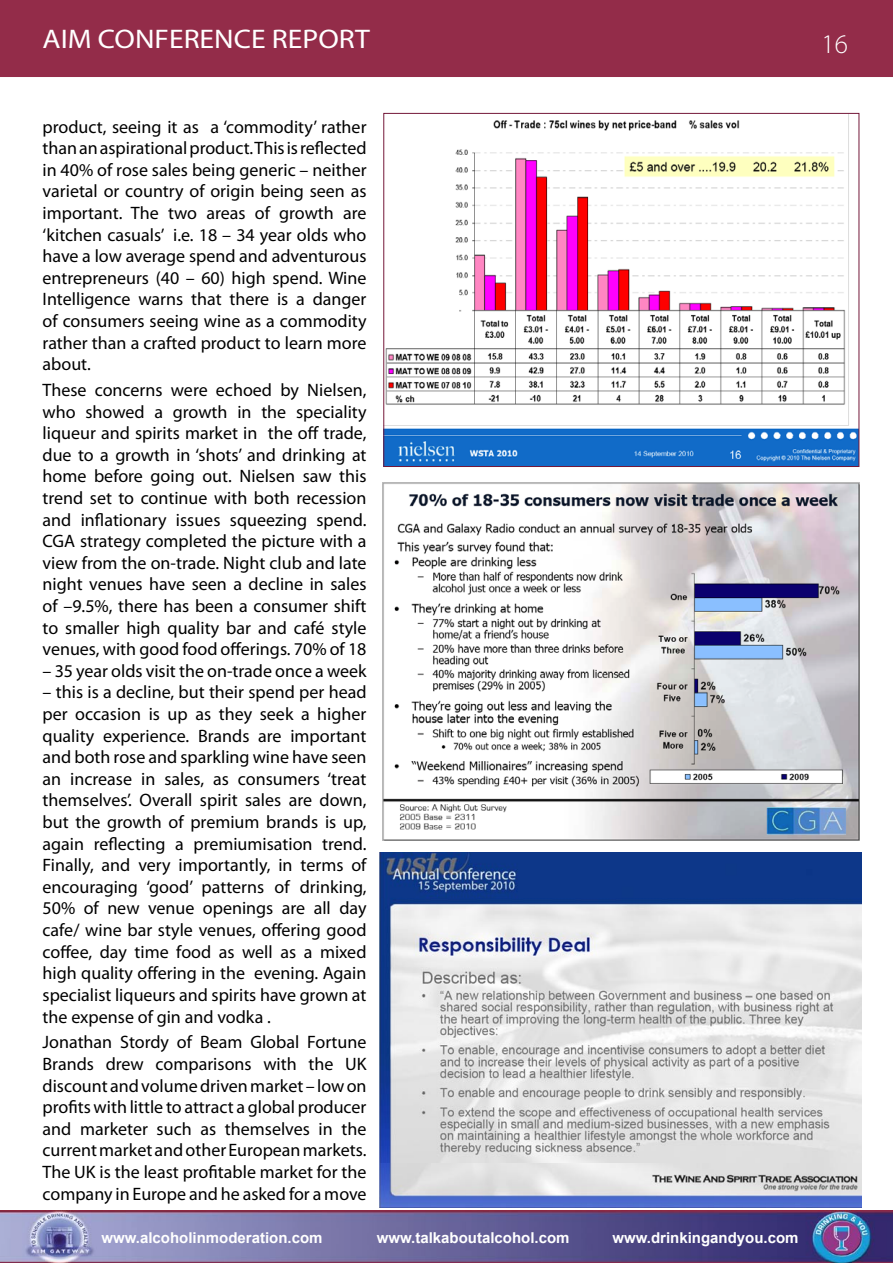
<style>
.page{position:relative;width:893px;height:1263px;background:#fff}
.page>*{position:absolute;margin:0;border:0;box-sizing:border-box;transform-origin:0 0}
.t1{font:27px "Myriad Pro";color:#fff;scale:1.1 1}
.t2{font:300 27px "Myriad Pro";color:#fff}
.t3{font:18px/21.6px "Myriad Pro";color:#000;text-align:justify}
.t4{font:700 15px "Arial";color:#fff}
</style>
<div class="page">
<div style="left:0;top:0;width:892px;height:77px;background:#932c49"></div>
<svg style="left:892px;top:0;width:1px;height:77px"></svg>
<img style="left:0;top:1210px;width:893px;height:53px">
<img style="left:386px;top:115px;width:471px;height:350px">
<img style="left:383px;top:482px;width:476px;height:359px">
<img style="left:380px;top:852px;width:482px;height:312px">
<img style="left:380px;top:1164px;width:482px;height:43px">
<h1 class="t1" style="left:43px;top:22px;width:299px">AIM CONFERENCE REPORT</h1>
<p class="t3" style="left:43px;top:115px;width:325px">product, seeing it as a ‘commodity’ rather than an aspirational product. This is reflected in 40% of rose sales being generic – neither varietal or country of origin being seen as important. The two areas of growth are ‘kitchen casuals’ i.e. 18 – 34 year olds who have a low average spend and adventurous entrepreneurs (40 – 60) high spend. Wine Intelligence warns that there is a danger of consumers seeing wine as a commodity rather than a crafted product to learn more about.</p>
<p class="t3" style="left:43px;top:379px;width:326px">These concerns were echoed by Nielsen, who showed a growth in the speciality liqueur and spirits market in the off trade, due to a growth in ‘shots’ and drinking at home before going out. Nielsen saw this trend set to continue with both recession and inflationary issues squeezing spend.<br>CGA strategy completed the picture with a view from the on-trade. Night club and late night venues have seen a decline in sales of –9.5%, there has been a consumer shift to smaller high quality bar and café style venues, with good food offerings. 70% of 18</p>
<p class="t3" style="left:43px;top:660px;width:325px">– 35 year olds visit the on-trade once a week</p>
<p class="t3" style="left:43px;top:681px;width:326px">– this is a decline, but their spend per head per occasion is up as they seek a higher quality experience. Brands are important and both rose and sparkling wine have seen an increase in sales, as consumers ‘treat themselves’. Overall spirit sales are down, but the growth of premium brands is up, again reflecting a premiumisation trend.<br>Finally, and very importantly, in terms of encouraging ‘good’ patterns of drinking, 50% of new venue openings are all day cafe/ wine bar style venues, offering good coffee, day time food as well as a mixed high quality offering in the evening. Again specialist liqueurs and spirits have grown at the expense of gin and vodka .</p>
<p class="t3" style="left:43px;top:1031px;width:326px">Jonathan Stordy of Beam Global Fortune Brands drew comparisons with the UK discount and volume driven market – low on profits with little to attract a global producer and marketer such as themselves in the current market and other European markets.<br>The UK is the least profitable market for the company in Europe and he asked for a move</p>
<p class="t4" style="left:101px;top:1229px;width:223px">www.alcoholinmoderation.com</p>
<p class="t4" style="left:377px;top:1229px;width:194px">www.talkaboutalcohol.com</p>
<p class="t4" style="left:612px;top:1229px;width:188px">www.drinkingandyou.com</p>
<h1 class="t2" style="left:822px;top:27px;width:28px">16</h1>
</div>
